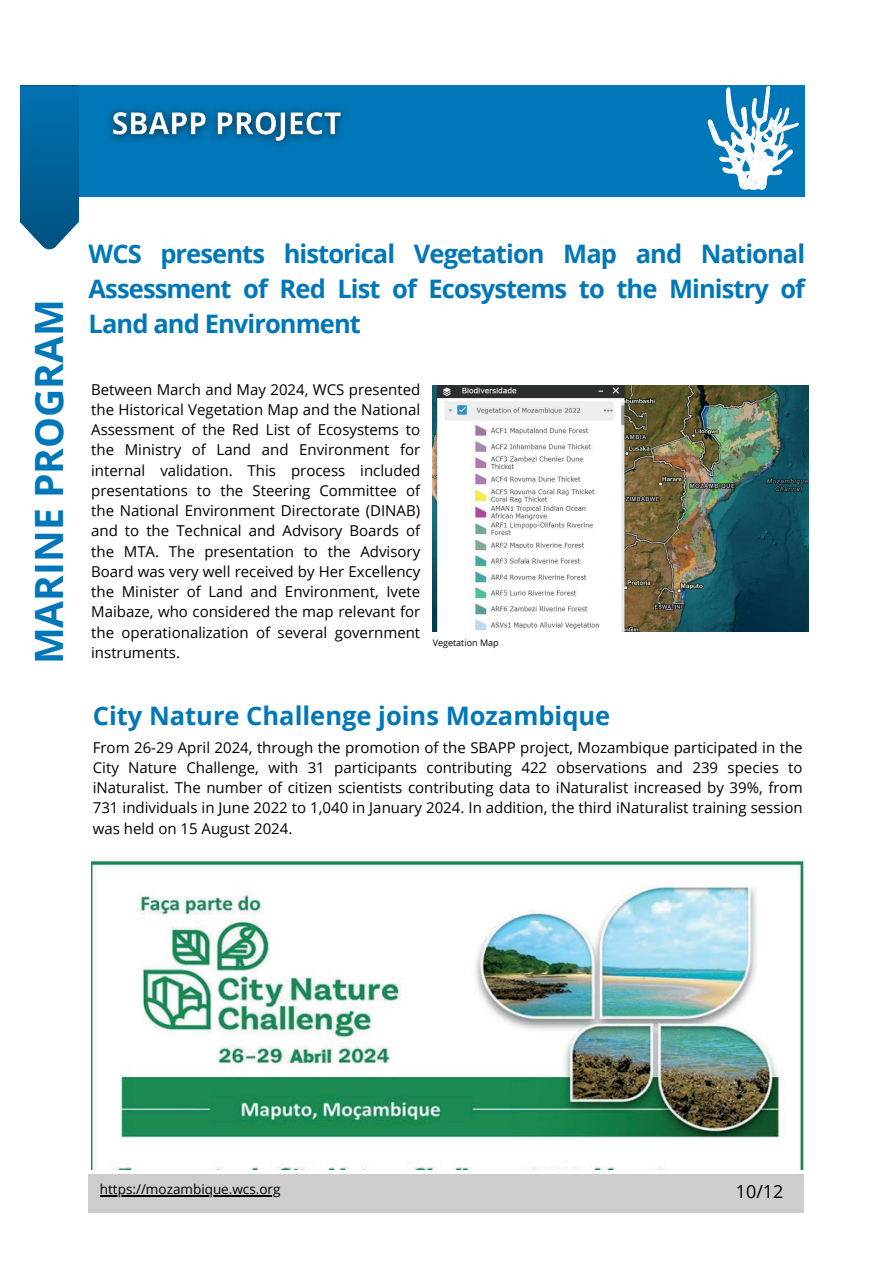
<style>
.page{position:relative;width:894px;height:1264px;background:#fff}
.page>*{position:absolute;margin:0;border:0;box-sizing:border-box;transform-origin:0 0}
.t1{font:700 39px "Open Sans";color:#0077b9}
.t2{font:700 25.5px/34.8px "Open Sans";letter-spacing:-.035em;color:#0077b9;text-align:justify}
.t3{font:700 25.5px "Open Sans";color:#0077b9}
.t4{font:18px "Open Sans";color:#000}
.t5{font:15px/20.2px "Open Sans";color:#000;text-align:justify}
.t6{font:13.5px "Open Sans";color:#000}
.t7{font:9px "Open Sans";color:#000}
</style>
<div class="page">
<div style="left:79px;top:86px;width:725px;height:111px;background:#0077b9"></div>
<div style="left:89px;top:1174px;width:715px;height:38px;background:#cdcdcd"></div>
<img style="left:432px;top:385px;width:376px;height:246px">
<svg style="left:20px;top:86px;width:59px;height:163px"></svg>
<img style="left:91px;top:857px;width:713px;height:312px">
<svg style="left:707px;top:86px;width:91px;height:104px"></svg>
<hr style="left:100px;top:1195px;width:180px;height:1px;background:#000">
<img style="left:109px;top:108px;width:235px;height:38px">
<h5 class="t1" style="left:22px;top:664px;width:366px;rotate:-90deg">MARINE PROGRAM</h5>
<h5 class="t2" style="left:89px;top:236px;width:717px">WCS presents historical Vegetation Map and National Assessment of Red List of Ecosystems to the Ministry of Land and Environment</h5>
<p class="t5" style="left:91px;top:378px;width:330px">Between March and May 2024, WCS presented the Historical Vegetation Map and the National Assessment of the Red List of Ecosystems to the Ministry of Land and Environment for internal validation. This process included presentations to the Steering Committee of the National Environment Directorate (DINAB) and to the Technical and Advisory Boards of the MTA. The presentation to the Advisory Board was very well received by Her Excellency the Minister of Land and Environment, Ivete Maibaze, who considered the map relevant for the operationalization of several government instruments.</p>
<p class="t7" style="left:432px;top:636px;width:67px">Vegetation Map</p>
<h3 class="t3" style="left:93px;top:697px;width:519px">City Nature Challenge joins Mozambique</h3>
<p class="t5" style="left:93px;top:736px;width:711px">From 26-29 April 2024, through the promotion of the SBAPP project, Mozambique participated in the City Nature Challenge, with 31 participants contributing 422 observations and 239 species to iNaturalist. The number of citizen scientists contributing data to iNaturalist increased by 39%, from 731 individuals in June 2022 to 1,040 in January 2024. In addition, the third iNaturalist training session was held on 15 August 2024.</p>
<h1 class="t6" style="left:100px;top:1179px;width:182px">https://mozambique.wcs.org</h1>
<h3 class="t4" style="left:735px;top:1178px;width:49px">10/12</h3>
</div>
